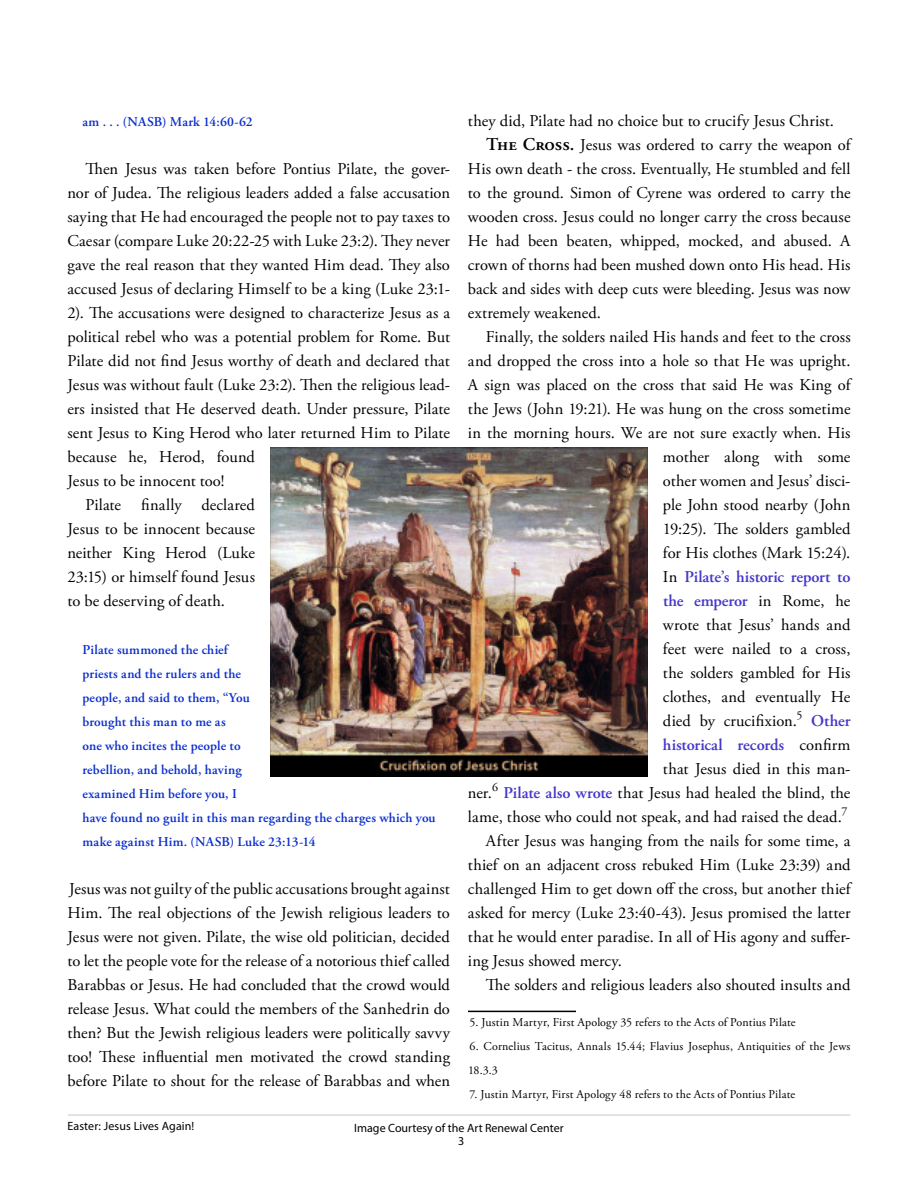
<style>
.page{position:relative;width:918px;height:1188px;background:#fff}
.page>*{position:absolute;margin:0;border:0;box-sizing:border-box;transform-origin:0 0}
.t1{font:16.5px/24px "Adobe Garamond Pro";color:#000;text-align:justify}
.t2{font:600 16.5px "Adobe Garamond Pro";letter-spacing:-.01em;color:#4538ca}
.t3{font:600 13.5px/24px "Adobe Garamond Pro";letter-spacing:.01em;color:#0b2fce}
.t4{font:12px/24px "Adobe Garamond Pro";letter-spacing:.015em;color:#000}
.t5{font:12px/13.5px "Myriad Pro";color:#000;text-align:center}
.s1{font-weight:600;font-size:18px}
.s2{font-weight:400;color:#000}
.s3{font-weight:600;color:#4538ca}
</style>
<div class="page">
<hr style="left:68px;top:1114px;width:782px;height:2px;background:#cfcbcc">
<hr style="left:468px;top:1011px;width:108px;height:1px;background:#000">
<img style="left:270px;top:447px;width:378px;height:330px">
<p class="t3" style="left:82px;top:111px;width:172px">am . . . (NASB) Mark 14:60-62</p>
<p class="t1" style="left:86px;top:158px;width:366px">Then Jesus was taken before Pontius Pilate, the gover-</p>
<p class="t1" style="left:68px;top:182px;width:384px">nor of Judea. The religious leaders added a false accusation</p>
<p class="t1" style="left:68px;top:206px;width:384px">saying that He had encouraged the people not to pay taxes to</p>
<p class="t1" style="left:68px;top:230px;width:384px">Caesar (compare Luke 20:22-25 with Luke 23:2). They never</p>
<p class="t1" style="left:68px;top:254px;width:384px">gave the real reason that they wanted Him dead. They also</p>
<p class="t1" style="left:68px;top:278px;width:384px">accused Jesus of declaring Himself to be a king (Luke 23:1-</p>
<p class="t1" style="left:68px;top:302px;width:384px">2). The accusations were designed to characterize Jesus as a</p>
<p class="t1" style="left:68px;top:326px;width:384px">political rebel who was a potential problem for Rome. But</p>
<p class="t1" style="left:68px;top:350px;width:384px">Pilate did not find Jesus worthy of death and declared that</p>
<p class="t1" style="left:68px;top:374px;width:384px">Jesus was without fault (Luke 23:2). Then the religious lead-</p>
<p class="t1" style="left:68px;top:398px;width:384px">ers insisted that He deserved death. Under pressure, Pilate</p>
<p class="t1" style="left:68px;top:422px;width:384px">sent Jesus to King Herod who later returned Him to Pilate</p>
<p class="t1" style="left:68px;top:446px;width:189px">because he, Herod, found</p>
<p class="t1" style="left:68px;top:470px;width:159px">Jesus to be innocent too!</p>
<p class="t1" style="left:86px;top:494px;width:171px">Pilate finally declared</p>
<p class="t1" style="left:68px;top:518px;width:189px">Jesus to be innocent because</p>
<p class="t1" style="left:68px;top:542px;width:189px">neither King Herod (Luke</p>
<p class="t1" style="left:68px;top:566px;width:189px">23:15) or himself found Jesus</p>
<p class="t1" style="left:68px;top:590px;width:159px">to be deserving of death.</p>
<p class="t3" style="left:82px;top:639px;width:355px">Pilate summoned the chief<br>priests and the rulers and the<br>people, and said to them, “You<br>brought this man to me as<br>one who incites the people to<br>rebellion, and behold, having<br>examined Him before you, I<br>have found no guilt in this man regarding the charges which you make against Him. (NASB) Luke 23:13-14</p>
<p class="t1" style="left:67px;top:878px;width:384px">Jesus was not guilty of the public accusations brought against Him. The real objections of the Jewish religious leaders to Jesus were not given. Pilate, the wise old politician, decided to let the people vote for the release of a notorious thief called Barabbas or Jesus. He had concluded that the crowd would release Jesus. What could the members of the Sanhedrin do then? But the Jewish religious leaders were politically savvy too! These influential men motivated the crowd standing before Pilate to shout for the release of Barabbas and when</p>
<p class="t1" style="left:468px;top:110px;width:368px">they did, Pilate had no choice but to crucify Jesus Christ.</p>
<p class="t1" style="left:486px;top:134px;width:366px"><span class="s1">The Cross.</span> Jesus was ordered to carry the weapon of</p>
<p class="t1" style="left:468px;top:158px;width:384px">His own death - the cross. Eventually, He stumbled and fell</p>
<p class="t1" style="left:468px;top:182px;width:384px">to the ground. Simon of Cyrene was ordered to carry the</p>
<p class="t1" style="left:468px;top:206px;width:384px">wooden cross. Jesus could no longer carry the cross because</p>
<p class="t1" style="left:468px;top:230px;width:384px">He had been beaten, whipped, mocked, and abused. A</p>
<p class="t1" style="left:468px;top:254px;width:384px">crown of thorns had been mushed down onto His head. His</p>
<p class="t1" style="left:468px;top:278px;width:384px">back and sides with deep cuts were bleeding. Jesus was now</p>
<p class="t1" style="left:468px;top:302px;width:135px">extremely weakened.</p>
<p class="t1" style="left:486px;top:326px;width:366px">Finally, the solders nailed His hands and feet to the cross</p>
<p class="t1" style="left:468px;top:350px;width:384px">and dropped the cross into a hole so that He was upright.</p>
<p class="t1" style="left:468px;top:374px;width:384px">A sign was placed on the cross that said He was King of</p>
<p class="t1" style="left:468px;top:398px;width:384px">the Jews (John 19:21). He was hung on the cross sometime</p>
<p class="t1" style="left:468px;top:422px;width:384px">in the morning hours. We are not sure exactly when. His</p>
<p class="t1" style="left:663px;top:446px;width:189px">mother along with some</p>
<p class="t1" style="left:663px;top:470px;width:189px">other women and Jesus’ disci-</p>
<p class="t1" style="left:663px;top:494px;width:189px">ple John stood nearby (John</p>
<p class="t1" style="left:663px;top:518px;width:189px">19:25). The solders gambled</p>
<p class="t1" style="left:663px;top:542px;width:189px">for His clothes (Mark 15:24).</p>
<p class="t2" style="left:663px;top:570px;width:189px"><span class="s2">In</span> Pilate’s historic report to</p>
<p class="t2" style="left:663px;top:594px;width:189px">the emperor <span class="s2">in Rome, he</span></p>
<p class="t1" style="left:663px;top:614px;width:189px">wrote that Jesus’ hands and</p>
<p class="t1" style="left:663px;top:638px;width:189px">feet were nailed to a cross,</p>
<p class="t1" style="left:663px;top:662px;width:189px">the solders gambled for His</p>
<p class="t1" style="left:663px;top:686px;width:189px">clothes, and eventually He</p>
<p class="t1" style="left:663px;top:710px;width:135px">died by crucifixion.</p>
<p class="t4" style="left:796px;top:704px;width:7px">5</p>
<p class="t1" style="left:663px;top:710px;width:189px;text-indent:148px"><span class="s3">Other historical records</span> confirm that Jesus died in this man-</p>
<p class="t4" style="left:492px;top:776px;width:7px">6</p>
<p class="t1" style="left:468px;top:782px;width:384px;text-indent:36px"><span class="s3">Pilate also wrote</span> that Jesus had healed the blind, the lame, those who could not speak, and had raised the dead.</p>
<p class="t1" style="left:468px;top:782px;width:26px">ner.</p>
<p class="t4" style="left:842px;top:800px;width:7px">7</p>
<p class="t1" style="left:468px;top:830px;width:384px;text-indent:18px">After Jesus was hanging from the nails for some time, a thief on an adjacent cross rebuked Him (Luke 23:39) and challenged Him to get down off the cross, but another thief asked for mercy (Luke 23:40-43). Jesus promised the latter that he would enter paradise. In all of His agony and suffer&shy;ing Jesus showed mercy.</p>
<p class="t1" style="left:486px;top:974px;width:366px">The solders and religious leaders also shouted insults and</p>
<p class="t4" style="left:470px;top:1011px;width:328px">5. Justin Martyr, First Apology 35 refers to the Acts of Pontius Pilate</p>
<p class="t4" style="left:468px;top:1035px;width:384px">6. Cornelius Tacitus, Annals 15.44; Flavius Josephus, Antiquities of the Jews<br>18.3.3</p>
<p class="t4" style="left:470px;top:1083px;width:327px">7. Justin Martyr, First Apology 48 refers to the Acts of Pontius Pilate</p>
<p class="t5" style="left:67px;top:1121px;width:128px">Easter: Jesus Lives Again!</p>
<p class="t5" style="left:354px;top:1122px;width:211px">Image Courtesy of the Art Renewal Center<br>3</p>
</div>
